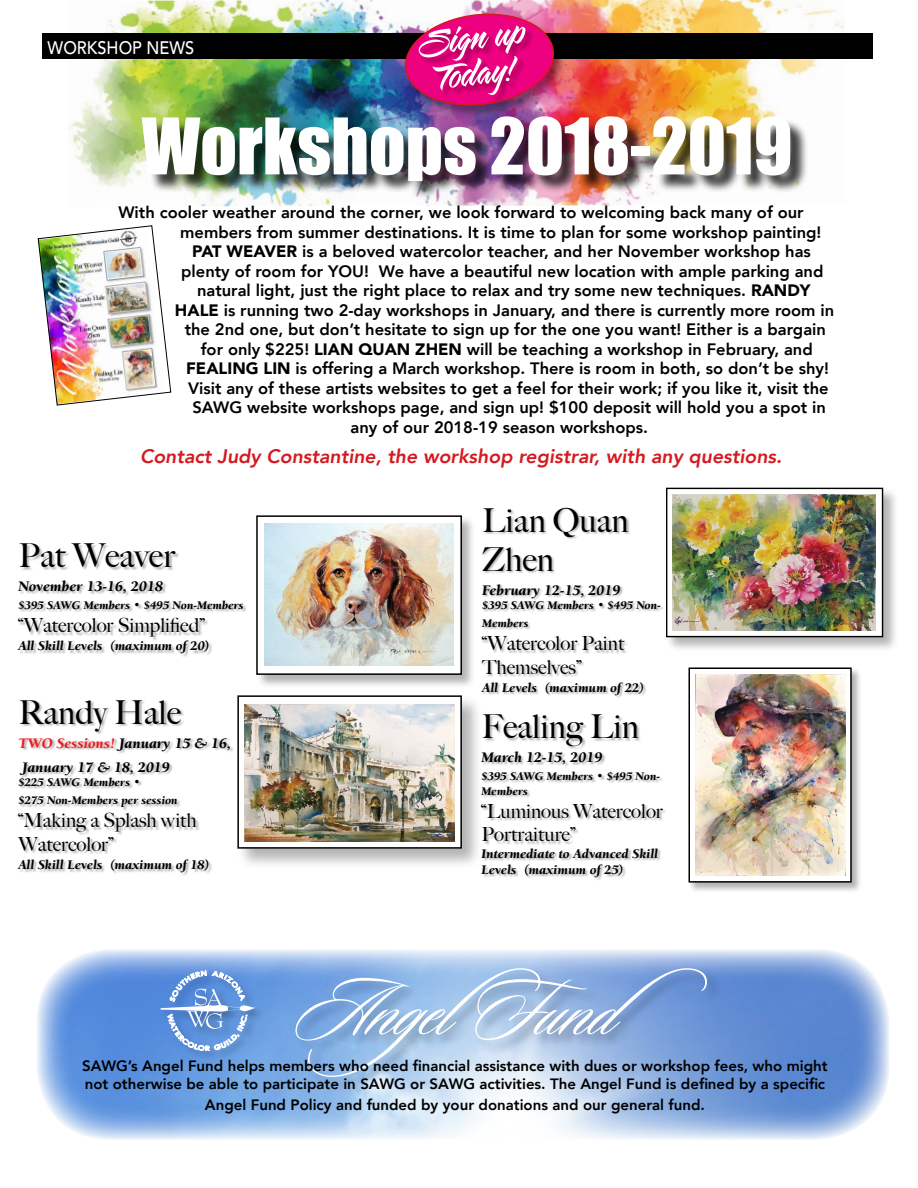
<style>
.page{position:relative;width:918px;height:1188px;background:#fff}
.page>*{position:absolute;margin:0;border:0;box-sizing:border-box;transform-origin:0 0}
.t1{font:72px "Impact";color:#fff}
.t2{font:45px/35.5px "LHF Sarah Script Neue";color:#fff}
.t3{font:500 33px/39px "Big Caslon";color:#000}
.t4{font:500 19.5px/23.4px "Big Caslon";color:#000}
.t5{font:italic 800 19.5px "Avenir";color:#d51920}
.t6{font:500 18px "Avenir LT Std";color:#fff;scale:.91 1}
.t7{font:800 16.5px "Avenir";color:#000}
.t8{font:800 15px/18px "Avenir";color:#000}
.t9{font:italic 900 15px/24px "Berkeley Oldstyle IT Cby BT";color:#000}
.t10{font:italic 900 13.5px/16.2px "Berkeley Oldstyle IT Cby BT";color:#000}
.t11{font:italic 900 12px/18px "Berkeley Oldstyle IT Cby BT";color:#000}
.s1{font-weight:900}
.s2{color:#ed1d24}
</style>
<div class="page">
<img style="left:68px;top:0;width:777px;height:207px">
<img style="left:37px;top:949px;width:852px;height:191px">
<div style="left:160px;top:970px;width:106px;height:92px;background:#000;opacity:.3"></div>
<svg style="left:160px;top:971px;width:96px;height:80px;background:#76a1dd"></svg>
<div style="left:294px;top:967px;width:428px;height:125px;background:#000;opacity:.3"></div>
<svg style="left:295px;top:968px;width:412px;height:109px;background:#9cbae3"></svg>
<div style="left:145px;top:119px;width:664px;height:80px;background:#000;opacity:.75"></div>
<div style="left:42px;top:33px;width:831px;height:26px;background:#000"></div>
<div style="left:688px;top:667px;width:175px;height:226px;background:#000;opacity:.3"></div>
<div style="left:689px;top:668px;width:162px;height:214px;background:#fff"></div>
<img style="left:695px;top:675px;width:150px;height:201px">
<div style="left:688px;top:668px;width:164px;height:215px;border:2px solid #000"></div>
<div style="left:236px;top:694px;width:247px;height:176px;background:#000;opacity:.3"></div>
<div style="left:238px;top:696px;width:223px;height:152px;background:#fff"></div>
<img style="left:245px;top:704px;width:210px;height:137px">
<div style="left:237px;top:695px;width:225px;height:154px;border:2px solid #000"></div>
<div style="left:18px;top:701px;width:216px;height:175px;background:#000;opacity:.3"></div>
<div style="left:18px;top:544px;width:229px;height:113px;background:#000;opacity:.3"></div>
<div style="left:481px;top:715px;width:186px;height:166px;background:#000;opacity:.3"></div>
<div style="left:482px;top:508px;width:183px;height:191px;background:#000;opacity:.3"></div>
<div style="left:256px;top:515px;width:220px;height:173px;background:#000;opacity:.3"></div>
<div style="left:257px;top:516px;width:204px;height:158px;background:#fff"></div>
<img style="left:265px;top:524px;width:189px;height:141px">
<div style="left:256px;top:515px;width:206px;height:160px;border:2px solid #000"></div>
<div style="left:665px;top:487px;width:234px;height:166px;background:#000;opacity:.3"></div>
<div style="left:667px;top:488px;width:216px;height:149px;background:#fff"></div>
<img style="left:673px;top:495px;width:202px;height:136px">
<div style="left:666px;top:488px;width:217px;height:149px;border:1px solid #000"></div>
<img style="left:37px;top:225px;width:135px;height:181px">
<div style="left:404px;top:12px;width:163px;height:107px;background:#000;opacity:.35"></div>
<img style="left:403px;top:10px;width:153px;height:99px">
<div style="left:420px;top:27px;width:115px;height:77px;background:#000;opacity:.3"></div>
<p class="t6" style="left:48px;top:37px;width:163px">WORKSHOP NEWS</p>
<h2 class="t2" style="left:419px;top:30px;width:108px;rotate:-7deg">Sign up<br>Today!</h2>
<h1 class="t1" style="left:142px;top:90px;width:653px">Workshops 2018-2019</h1>
<p class="t7" style="left:118px;top:200px;width:687px">With cooler weather around the corner, we look forward to welcoming back many of our</p>
<p class="t7" style="left:180px;top:219px;width:643px">members from summer destinations. It is time to plan for some workshop painting!</p>
<p class="t7" style="left:192px;top:239px;width:620px"><span class="s1">PAT WEAVER</span> is a beloved watercolor teacher, and her November workshop has</p>
<p class="t7" style="left:181px;top:258px;width:644px">plenty of room for YOU! We have a beautiful new location with ample parking and</p>
<p class="t7" style="left:197px;top:278px;width:615px">natural light, just the right place to relax and try some new techniques. <span class="s1">RANDY</span></p>
<p class="t7" style="left:175px;top:297px;width:661px"><span class="s1">HALE</span> is running two 2-day workshops in January, and there is currently more room in</p>
<p class="t7" style="left:185px;top:317px;width:643px">the 2nd one, but don’t hesitate to sign up for the one you want! Either is a bargain</p>
<p class="t7" style="left:201px;top:336px;width:613px">for only $225! <span class="s1">LIAN QUAN ZHEN</span> will be teaching a workshop in February, and</p>
<p class="t7" style="left:186px;top:356px;width:644px"><span class="s1">FEALING LIN</span> is offering a March workshop. There is room in both, so don’t be shy!</p>
<p class="t7" style="left:188px;top:375px;width:642px">Visit any of these artists websites to get a feel for their work; if you like it, visit the</p>
<p class="t7" style="left:192px;top:395px;width:635px">SAWG website workshops page, and sign up! $100 deposit will hold you a spot in</p>
<p class="t7" style="left:351px;top:414px;width:299px">any of our 2018-19 season workshops.</p>
<p class="t5" style="left:140px;top:444px;width:644px">Contact Judy Constantine, the workshop registrar, with any questions.</p>
<h3 class="t3" style="left:18px;top:535px;width:158px">Pat Weaver</h3>
<p class="t9" style="left:18px;top:574px;width:146px">November 13-16, 2018</p>
<p class="t11" style="left:18px;top:596px;width:227px">$395 SAWG Members • $495 Non-Members</p>
<p class="t4" style="left:18px;top:613px;width:188px">“Watercolor Simplified”</p>
<p class="t10" style="left:18px;top:638px;width:193px">All Skill Levels (maximum of 20)</p>
<h3 class="t3" style="left:18px;top:691px;width:164px">Randy Hale</h3>
<p class="t9" style="left:18px;top:731px;width:214px"><span class="s2">TWO Sessions!</span> January 15 &amp; 16,<br>January 17 &amp; 18, 2019</p>
<p class="t11" style="left:18px;top:773px;width:161px">$225 SAWG Members •<br>$275 Non-Members per session</p>
<p class="t4" style="left:18px;top:808px;width:180px">“Making a Splash with<br>Watercolor”</p>
<p class="t10" style="left:18px;top:856px;width:193px">All Skill Levels (maximum of 18)</p>
<h3 class="t3" style="left:482px;top:499px;width:148px">Lian Quan<br>Zhen</h3>
<p class="t9" style="left:482px;top:578px;width:140px">February 12-15, 2019</p>
<p class="t11" style="left:482px;top:596px;width:180px">$395 SAWG Members • $495 Non-<br>Members</p>
<p class="t4" style="left:482px;top:631px;width:144px">“Watercolor Paint<br>Themselves”</p>
<p class="t10" style="left:482px;top:679px;width:164px">All Levels (maximum of 22)</p>
<h3 class="t3" style="left:482px;top:706px;width:159px">Fealing Lin</h3>
<p class="t9" style="left:482px;top:745px;width:123px">March 12-15, 2019</p>
<p class="t11" style="left:482px;top:769px;width:180px;line-height:14.4px">$395 SAWG Members • $495 Non-<br>Members</p>
<p class="t4" style="left:482px;top:799px;width:183px">“Luminous Watercolor<br>Portraiture”</p>
<p class="t10" style="left:482px;top:845px;width:178px">Intermediate to Advanced Skill<br>Levels (maximum of 25)</p>
<p class="t8" style="left:82px;top:1057px;width:747px">SAWG’s Angel Fund helps members who need financial assistance with dues or workshop fees, who might not otherwise be able to participate in SAWG or SAWG activities. The Angel Fund is defined by a specific</p>
<p class="t8" style="left:205px;top:1096px;width:502px">Angel Fund Policy and funded by your donations and our general fund.</p>
</div>
